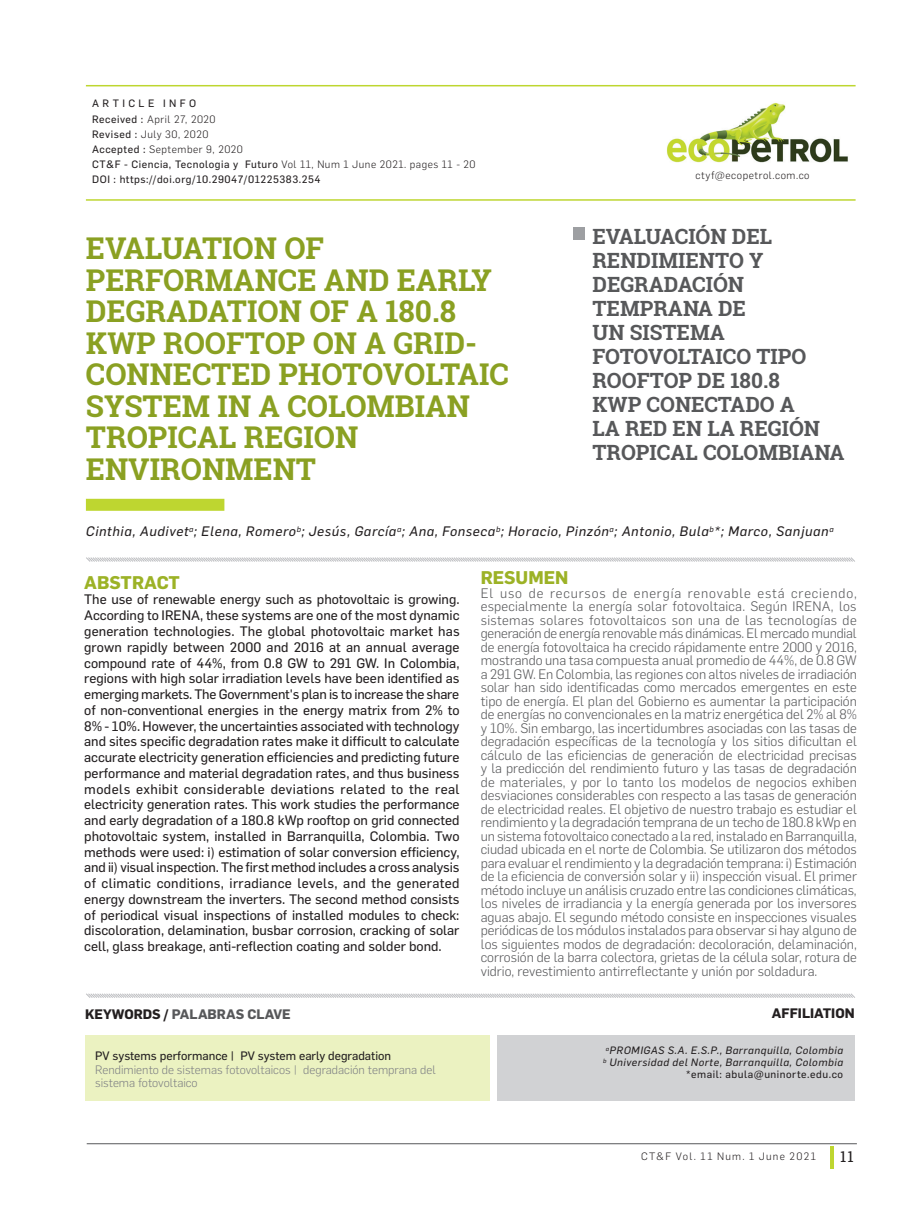
<style>
.page{position:relative;width:919px;height:1208px;background:#fff}
.page>*{position:absolute;margin:0;border:0;box-sizing:border-box;transform-origin:0 0}
.t1{font:700 30px/31.5px "Roboto Slab";color:#8aa022}
.t2{font:700 21px/24px "Roboto Slab";color:#57585a}
.t3{font:700 18px "Flama";color:#9cb226}
.t4{font:15px "Roboto Slab";color:#231f20}
.t5{font:300 13.5px/13.5px "Flama";color:#57585a;text-align:justify}
.t6{font:13.5px/15.8px "Flama Basic";color:#231f20;text-align:justify}
.t7{font:italic 13.5px "Flama Basic";letter-spacing:.05em;color:#231f20}
.t8{font:700 13.5px "Flama";color:#57585a}
.t9{font:700 13.5px "Flama";color:#231f20}
.t10{font:300 12px/13.5px "Flama";color:#808285}
.t11{font:12px "Flama Basic";color:#231f20}
.t12{font:italic 10.5px/12px "Flama Basic";letter-spacing:.05em;color:#231f20;text-align:right}
.t13{font:10.5px/15px "Flama Basic";letter-spacing:.05em;color:#231f20}
.t14{font:300 10.5px/15px "Flama";letter-spacing:.05em;color:#231f20}
.t15{font:300 10.5px "Flama";letter-spacing:.12em;color:#231f20}
.t16{font:10.5px "Flama Basic";letter-spacing:.325em;color:#231f20}
.s1{font-family:"Flama Basic";font-weight:400}
.s2{font-family:"Flama";font-weight:300}
.s3{color:#231f20}
.s4{font-style:normal}
</style>
<div class="page">
<svg style="left:830px;top:1146px;width:3px;height:22px"></svg>
<hr style="left:87px;top:1143px;width:769px;height:1px;background:#57585a">
<hr style="left:86px;top:85px;width:769px;height:1px;background:#bed630">
<hr style="left:86px;top:199px;width:769px;height:2px;background:#bed630">
<img style="left:667px;top:103px;width:181px;height:60px">
<div style="left:85px;top:1035px;width:404px;height:66px;background:#ebf2c1"></div>
<div style="left:497px;top:1035px;width:357px;height:66px;background:#d1d2d4"></div>
<div style="left:86px;top:499px;width:138px;height:12px;background:#bed630"></div>
<svg style="left:86px;top:557px;width:769px;height:5px"></svg>
<svg style="left:86px;top:993px;width:769px;height:5px"></svg>
<div style="left:573px;top:228px;width:11px;height:12px;background:#9d9fa2"></div>
<p class="t16" style="left:92px;top:96px;width:106px">ARTICLE INFO</p>
<p class="t14" style="left:92px;top:111px;width:152px"><span class="s1">Received :</span> April 27, 2020<br><span class="s1">Revised :</span> July 30, 2020<br><span class="s1">Accepted :</span> September 9, 2020</p>
<p class="t13" style="left:92px;top:156px;width:385px">CT&amp;F - Ciencia, Tecnologia y Futuro <span class="s2">Vol 11, Num 1 June 2021. pages 11 - 20<br></span>DOI : https://doi.org/10.29047/01225383.254</p>
<h1 class="t1" style="left:86px;top:232px;width:424px">EVALUATION OF<br>PERFORMANCE AND EARLY<br>DEGRADATION OF A 180.8<br>KWP ROOFTOP ON A GRID-<br>CONNECTED PHOTOVOLTAIC<br>SYSTEM IN A COLOMBIAN<br>TROPICAL REGION<br>ENVIRONMENT</h1>
<p class="t14" style="left:695px;top:167px;width:115px">ctyf@ecopetrol.com.co</p>
<h2 class="t2" style="left:592px;top:224px;width:253px">EVALUACIÓN DEL<br>RENDIMIENTO Y<br>DEGRADACIÓN<br>TEMPRANA DE<br>UN SISTEMA<br>FOTOVOLTAICO TIPO<br>ROOFTOP DE 180.8<br>KWP CONECTADO A<br>LA RED EN LA REGIÓN<br>TROPICAL COLOMBIANA</h2>
<p class="t7" style="left:86px;top:522px;width:749px">Cinthia, Audivet<sup>a</sup>; Elena, Romero<sup>b</sup>; Jesús, García<sup>a</sup>; Ana, Fonseca<sup>b</sup>; Horacio, Pinzón<sup>a</sup>; Antonio, Bula<sup>b</sup>*; Marco, Sanjuan<sup>a</sup></p>
<h3 class="t3" style="left:84px;top:569px;width:97px">ABSTRACT</h3>
<p class="t6" style="left:84px;top:591px;width:377px">The use of renewable energy such as photovoltaic is growing.<br>According to IRENA, these systems are one of the most dynamic generation technologies. The global photovoltaic market has grown rapidly between 2000 and 2016 at an annual average compound rate of 44%, from 0.8 GW to 291 GW. In Colombia, regions with high solar irradiation levels have been identified as emerging markets. The Government's plan is to increase the share of non-conventional energies in the energy matrix from 2% to 8% - 10%. However, the uncertainties associated with technology and sites specific degradation rates make it difficult to calculate accurate electricity generation efficiencies and predicting future performance and material degradation rates, and thus business models exhibit considerable deviations related to the real electricity generation rates. This work studies the performance and early degradation of a 180.8 kWp rooftop on grid connected photovoltaic system, installed in Barranquilla, Colombia. Two methods were used: i) estimation of solar conversion efficiency, and ii) visual inspection. The first method includes a cross analysis of climatic conditions, irradiance levels, and the generated energy downstream the inverters. The second method consists of periodical visual inspections of installed modules to check: discoloration, delamination, busbar corrosion, cracking of solar cell, glass breakage, anti-reflection coating and solder bond.</p>
<h3 class="t3" style="left:481px;top:565px;width:89px">RESUMEN</h3>
<p class="t5" style="left:481px;top:585px;width:378px">El uso de recursos de energía renovable está creciendo, especialmente la energía solar fotovoltaica. Según IRENA, los sistemas solares fotovoltaicos son una de las tecnologías de generación de energía renovable más dinámicas. El mercado mundial de energía fotovoltaica ha crecido rápidamente entre 2000 y 2016, mostrando una tasa compuesta anual promedio de 44%, de 0.8 GW a 291 GW. En Colombia, las regiones con altos niveles de irradiación solar han sido identificadas como mercados emergentes en este tipo de energía. El plan del Gobierno es aumentar la participación de energías no convencionales en la matriz energética del 2% al 8% y 10%. Sin embargo, las incertidumbres asociadas con las tasas de degradación específicas de la tecnología y los sitios dificultan el cálculo de las eficiencias de generación de electricidad precisas y la predicción del rendimiento futuro y las tasas de degradación de materiales, y por lo tanto los modelos de negocios exhiben desviaciones considerables con respecto a las tasas de generación de electricidad reales. El objetivo de nuestro trabajo es estudiar el rendimiento y la degradación temprana de un techo de 180.8 kWp en un sistema fotovoltaico conectado a la red, instalado en Barranquilla, ciudad ubicada en el norte de Colombia. Se utilizaron dos métodos para evaluar el rendimiento y la degradación temprana: i) Estimación de la eficiencia de conversión solar y ii) inspección visual. El primer método incluye un análisis cruzado entre las condiciones climáticas, los niveles de irradiancia y la energía generada por los inversores aguas abajo. El segundo método consiste en inspecciones visuales periódicas de los módulos instalados para observar si hay alguno de los siguientes modos de degradación: decoloración, delaminación, corrosión de la barra colectora, grietas de la célula solar, rotura de vidrio, revestimiento antirreflectante y unión por soldadura.</p>
<p class="t8" style="left:85px;top:1004px;width:207px"><span class="s3">KEYWORDS /</span> PALABRAS CLAVE</p>
<p class="t9" style="left:772px;top:1003px;width:84px">AFFILIATION</p>
<p class="t11" style="left:95px;top:1047px;width:297px">PV systems performance | PV system early degradation</p>
<p class="t10" style="left:95px;top:1061px;width:342px">Rendimiento de sistemas fotovoltaicos | degradación temprana del sistema fotovoltaico</p>
<p class="t12" style="left:603px;top:1043px;width:241px"><sup>a</sup>PROMIGAS S.A. E.S.P., Barranquilla, Colombia <sup>b</sup> Universidad del Norte, Barranquilla, Colombia <span class="s4">*email: abula@uninorte.edu.co</span></p>
<p class="t15" style="left:641px;top:1149px;width:176px">CT&amp;F Vol. 11 Num. 1 June 2021</p>
<p class="t4" style="left:840px;top:1146px;width:15px">11</p>
</div>
